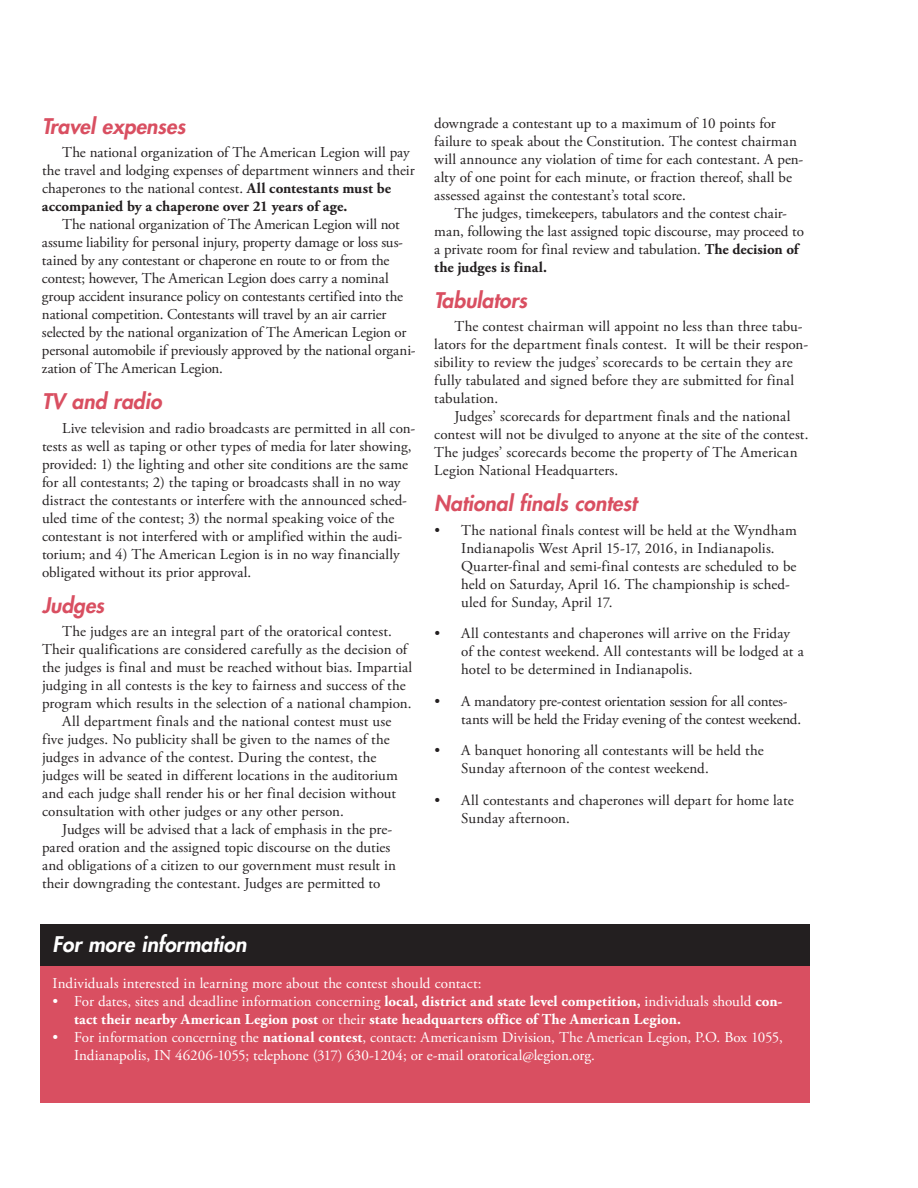
<style>
.page{position:relative;width:918px;height:1188px;background:#fff}
.page>*{position:absolute;margin:0;border:0;box-sizing:border-box;transform-origin:0 0}
.t1{font:italic 800 21px "Futura";color:#d94f61}
.t2{font:italic 800 21px "Futura";color:#fff}
.t3{font:15px/18px "Adobe Garamond Pro";color:#231f20}
.t4{font:15px/18px "Adobe Garamond Pro";letter-spacing:.005em;color:#fff}
.t5{font:700 15px/18px "Adobe Garamond Pro";letter-spacing:.01em;color:#fff}
.t6{font:15px/18px "Adobe Garamond Pro";letter-spacing:-.02em;color:#231f20}
.s1{font-weight:700}
.s2{font-weight:400}
</style>
<div class="page">
<div style="left:40px;top:965px;width:770px;height:137px;background:#d94f61"></div>
<div style="left:40px;top:924px;width:770px;height:41px;background:#231f20"></div>
<h1 class="t1" style="left:42px;top:115px;width:145px">Travel expenses</h1>
<p class="t3" style="left:42px;top:145px;width:374px;text-indent:20px">The national organization of The American Legion will pay the travel and lodging expenses of department winners and their chaperones to the national contest. <span class="s1">All contestants must be accompanied by a chaperone over 21 years of age.</span></p>
<p class="t3" style="left:42px;top:217px;width:375px;text-indent:20px">The national organization of The American Legion will not assume liability for personal injury, property damage or loss sus&shy;tained by any contestant or chaperone en route to or from the contest; however, The American Legion does carry a nominal group accident insurance policy on contestants certified into the national competition. Contestants will travel by an air carrier selected by the national organization of The American Legion or personal automobile if previously approved by the national organi&shy;zation of The American Legion.</p>
<h1 class="t1" style="left:42px;top:391px;width:121px">TV and radio</h1>
<p class="t3" style="left:42px;top:420px;width:375px;text-indent:20px">Live television and radio broadcasts are permitted in all con&shy;tests as well as taping or other types of media for later showing, provided: 1) the lighting and other site conditions are the same for all contestants; 2) the taping or broadcasts shall in no way distract the contestants or interfere with the announced sched&shy;uled time of the contest; 3) the normal speaking voice of the contestant is not interfered with or amplified within the audi&shy;torium; and 4) The American Legion is in no way financially obligated without its prior approval.</p>
<h1 class="t1" style="left:42px;top:594px;width:64px">Judges</h1>
<p class="t3" style="left:62px;top:624px;width:331px">The judges are an integral part of the oratorical contest.</p>
<p class="t3" style="left:42px;top:642px;width:367px">Their qualifications are considered carefully as the decision of</p>
<p class="t3" style="left:42px;top:660px;width:372px">the judges is final and must be reached without bias. Impartial</p>
<p class="t3" style="left:42px;top:678px;width:365px">judging in all contests is the key to fairness and success of the</p>
<p class="t3" style="left:42px;top:696px;width:371px">program which results in the selection of a national champion.</p>
<p class="t3" style="left:62px;top:714px;width:331px">All department finals and the national contest must use</p>
<p class="t3" style="left:42px;top:732px;width:349px">five judges. No publicity shall be given to the names of the</p>
<p class="t3" style="left:42px;top:750px;width:336px">judges in advance of the contest. During the contest, the</p>
<p class="t3" style="left:42px;top:768px;width:357px">judges will be seated in different locations in the auditorium</p>
<p class="t3" style="left:42px;top:786px;width:356px">and each judge shall render his or her final decision without</p>
<p class="t3" style="left:42px;top:804px;width:303px">consultation with other judges or any other person.</p>
<p class="t3" style="left:62px;top:822px;width:332px">Judges will be advised that a lack of emphasis in the pre-</p>
<p class="t3" style="left:42px;top:840px;width:350px">pared oration and the assigned topic discourse on the duties</p>
<p class="t3" style="left:42px;top:858px;width:355px">and obligations of a citizen to our government must result in</p>
<p class="t3" style="left:42px;top:876px;width:340px">their downgrading the contestant. Judges are permitted to</p>
<h1 class="t2" style="left:52px;top:934px;width:195px">For more information</h1>
<p class="t3" style="left:434px;top:115px;width:371px">downgrade a contestant up to a maximum of 10 points for failure to speak about the Constitution. The contest chairman will announce any violation of time for each contestant. A pen&shy;alty of one point for each minute, or fraction thereof, shall be assessed against the contestant’s total score.</p>
<p class="t3" style="left:434px;top:205px;width:371px;text-indent:20px">The judges, timekeepers, tabulators and the contest chair&shy;man, following the last assigned topic discourse, may proceed to a private room for final review and tabulation. <span class="s1">The decision of the judges is final.</span></p>
<h1 class="t1" style="left:434px;top:290px;width:94px">Tabulators</h1>
<p class="t3" style="left:434px;top:319px;width:375px;text-indent:20px">The contest chairman will appoint no less than three tabu&shy;lators for the department finals contest. It will be their respon&shy;sibility to review the judges’ scorecards to be certain they are fully tabulated and signed before they are submitted for final tabulation.</p>
<p class="t3" style="left:434px;top:409px;width:376px;text-indent:20px">Judges’ scorecards for department finals and the national contest will not be divulged to anyone at the site of the contest.<br>The judges’ scorecards become the property of The American Legion National Headquarters.</p>
<h1 class="t1" style="left:434px;top:493px;width:204px">National finals contest</h1>
<p class="t3" style="left:461px;top:522px;width:337px;text-indent:-27px">• The national finals contest will be held at the Wyndham Indianapolis West April 15-17, 2016, in Indianapolis.<br>Quarter-final and semi-final contests are scheduled to be held on Saturday, April 16. The championship is sched&shy;uled for Sunday, April 17.</p>
<p class="t3" style="left:461px;top:626px;width:344px;text-indent:-27px">• All contestants and chaperones will arrive on the Friday of the contest weekend. All contestants will be lodged at a hotel to be determined in Indianapolis.</p>
<p class="t6" style="left:461px;top:693px;width:341px;text-indent:-27px">• A mandatory pre-contest orientation session for all contes&shy;tants will be held the Friday evening of the contest weekend.</p>
<p class="t3" style="left:461px;top:743px;width:304px;text-indent:-27px">• A banquet honoring all contestants will be held the<br>Sunday afternoon of the contest weekend.</p>
<p class="t3" style="left:461px;top:792px;width:334px;text-indent:-27px">• All contestants and chaperones will depart for home late<br>Sunday afternoon.</p>
<p class="t4" style="left:52px;top:975px;width:431px">Individuals interested in learning more about the contest should contact:</p>
<p class="t5" style="left:74px;top:993px;width:710px;text-indent:-22px"><span class="s2">• For dates, sites and deadline information concerning</span> local, district and state level competition, <span class="s2">individuals should</span> con&shy;tact their nearby American Legion post <span class="s2">or their</span> state headquarters office of The American Legion.</p>
<p class="t4" style="left:74px;top:1029px;width:710px;text-indent:-22px">• For information concerning the <span class="s1">national contest</span>, contact: Americanism Division, The American Legion, P.O. Box 1055,<br>Indianapolis, IN 46206-1055; telephone (317) 630-1204; or e-mail oratorical@legion.org.</p>
</div>
